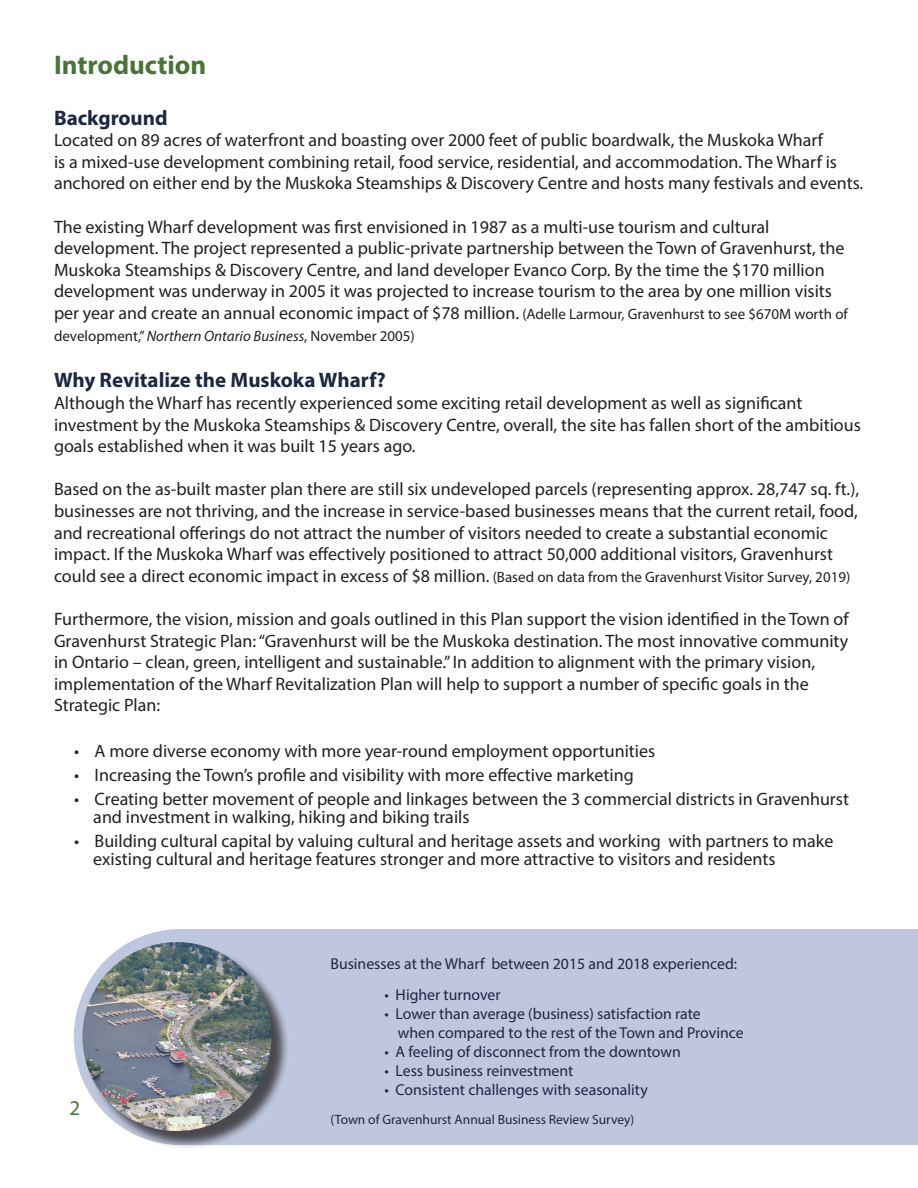
<style>
.page{position:relative;width:918px;height:1188px;background:#fff}
.page>*{position:absolute;margin:0;border:0;box-sizing:border-box;transform-origin:0 0}
.t1{font:700 27px "Myriad Pro";color:#487536}
.t2{font:700 21px "Myriad Pro";color:#1d2743}
.t3{font:21px "Myriad Pro";color:#487536}
.t4{font:18px/21.6px "Myriad Pro";color:#231f20}
.t5{font:15.75px/18.9px "Myriad Pro";color:#1d2743}
.t6{font:15px "Myriad Pro";color:#231f20}
.t7{font:13.5px "Myriad Pro";color:#1d2743}
.s1{font-size:15px}
.s2{font-style:italic}
</style>
<div class="page">
<div style="left:182px;top:929px;width:736px;height:216px;background:#bec7de"></div>
<div style="left:74px;top:929px;width:213px;height:216px;background:#bec7de;border-radius:50%"></div>
<div style="left:85px;top:944px;width:205px;height:206px;background:#231f20;opacity:.75"></div>
<img style="left:82px;top:942px;width:189px;height:189px;border-radius:94px">
<h1 class="t1" style="left:54px;top:48px;width:154px">Introduction</h1>
<p class="t2" style="left:54px;top:104px;width:115px">Background</p>
<p class="t4" style="left:54px;top:129px;width:811px">Located on 89 acres of waterfront and boasting over 2000 feet of public boardwalk, the Muskoka Wharf<br>is a mixed-use development combining retail, food service, residential, and accommodation. The Wharf is anchored on either end by the Muskoka Steamships &amp; Discovery Centre and hosts many festivals and events.</p>
<p class="t4" style="left:54px;top:216px;width:795px">The existing Wharf development was first envisioned in 1987 as a multi-use tourism and cultural development. The project represented a public-private partnership between the Town of Gravenhurst, the Muskoka Steamships &amp; Discovery Centre, and land developer Evanco Corp. By the time the $170 million development was underway in 2005 it was projected to increase tourism to the area by one million visits per year and create an annual economic impact of $78 million. <span class="s1">(Adelle Larmour, Gravenhurst to see $670M worth of</span></p>
<p class="t6" style="left:54px;top:326px;width:362px">development,” <span class="s2">Northern Ontario Business</span>, November 2005)</p>
<p class="t2" style="left:54px;top:367px;width:333px">Why Revitalize the Muskoka Wharf?</p>
<p class="t4" style="left:54px;top:392px;width:808px">Although the Wharf has recently experienced some exciting retail development as well as significant investment by the Muskoka Steamships &amp; Discovery Centre, overall, the site has fallen short of the ambitious goals established when it was built 15 years ago.</p>
<p class="t4" style="left:54px;top:478px;width:807px">Based on the as-built master plan there are still six undeveloped parcels (representing approx. 28,747 sq. ft.), businesses are not thriving, and the increase in service-based businesses means that the current retail, food, and recreational offerings do not attract the number of visitors needed to create a substantial economic impact. If the Muskoka Wharf was effectively positioned to attract 50,000 additional visitors, Gravenhurst could see a direct economic impact in excess of $8 million. <span class="s1">(Based on data from the Gravenhurst Visitor Survey, 2019)</span></p>
<p class="t4" style="left:54px;top:608px;width:796px">Furthermore, the vision, mission and goals outlined in this Plan support the vision identified in the Town of Gravenhurst Strategic Plan: “Gravenhurst will be the Muskoka destination. The most innovative community in Ontario – clean, green, intelligent and sustainable.” In addition to alignment with the primary vision, implementation of the Wharf Revitalization Plan will help to support a number of specific goals in the Strategic Plan:</p>
<p class="t4" style="left:74px;top:740px;width:582px">• A more diverse economy with more year-round employment opportunities</p>
<p class="t4" style="left:74px;top:764px;width:561px">• Increasing the Town’s profile and visibility with more effective marketing</p>
<p class="t4" style="left:93px;top:790px;width:757px;line-height:18px;text-indent:-19px">• Creating better movement of people and linkages between the 3 commercial districts in Gravenhurst and investment in walking, hiking and biking trails</p>
<p class="t4" style="left:93px;top:832px;width:742px;line-height:18px;text-indent:-19px">• Building cultural capital by valuing cultural and heritage assets and working with partners to make existing cultural and heritage features stronger and more attractive to visitors and residents</p>
<p class="t3" style="left:70px;top:1095px;width:12px">2</p>
<p class="t5" style="left:330px;top:954px;width:408px">Businesses at the Wharf between 2015 and 2018 experienced:</p>
<p class="t5" style="left:384px;top:985px;width:117px">• Higher turnover</p>
<p class="t5" style="left:398px;top:1004px;width:347px;text-indent:-13px">• Lower than average (business) satisfaction rate<br>when compared to the rest of the Town and Province</p>
<p class="t5" style="left:384px;top:1042px;width:298px">• A feeling of disconnect from the downtown</p>
<p class="t5" style="left:384px;top:1061px;width:190px">• Less business reinvestment</p>
<p class="t5" style="left:384px;top:1080px;width:265px">• Consistent challenges with seasonality</p>
<p class="t7" style="left:330px;top:1111px;width:305px">(Town of Gravenhurst Annual Business Review Survey)</p>
</div>
